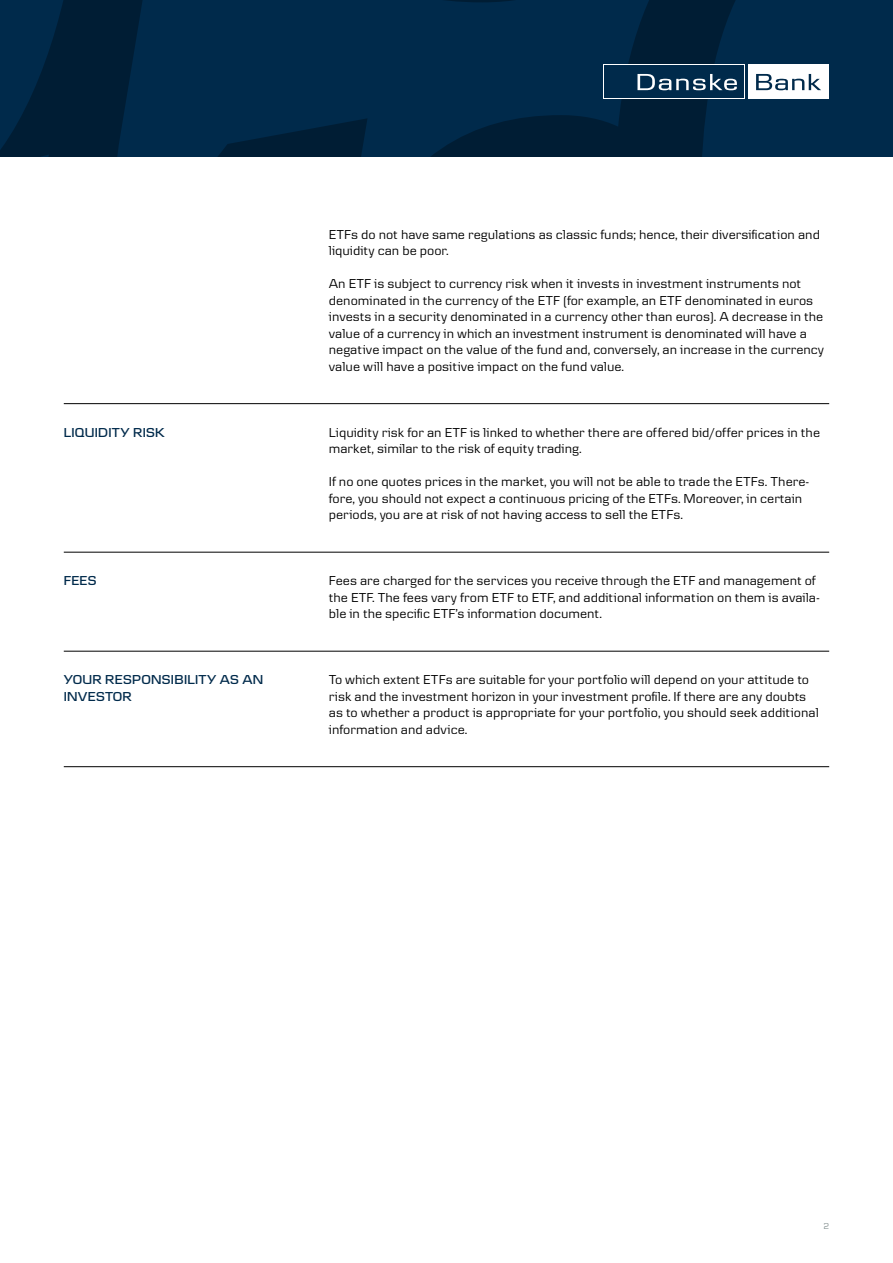
<style>
.page{position:relative;width:893px;height:1263px;background:#fff}
.page>*{position:absolute;margin:0;border:0;box-sizing:border-box;transform-origin:0 0}
.DB_Newsletter_Bodyco{font:13.5px/16.5px "Danske Text";color:#000}
.DB_Newsletter_Subhea{font:600 13.5px/16.5px "Danske Headline";letter-spacing:.02em;color:#002a4b}
.DB_A5_Pagina_White_R{font:9px "Danske Text";color:#869292}
</style>
<div class="page">
<svg style="left:0;top:0;width:893px;height:156px;background:#002645"></svg>
<div style="left:748px;top:64px;width:81px;height:34px;background:#fff"></div>
<svg style="left:603px;top:64px;width:142px;height:34px"></svg>
<div style="left:604px;top:65px;width:140px;height:32px;background:#002a4b"></div>
<svg style="left:637px;top:74px;width:100px;height:16px"></svg>
<svg style="left:756px;top:74px;width:65px;height:16px"></svg>
<hr style="left:64px;top:403px;width:765px;height:1px;background:#000">
<hr style="left:64px;top:552px;width:765px;height:1px;background:#000">
<hr style="left:64px;top:651px;width:765px;height:1px;background:#000">
<hr style="left:64px;top:766px;width:765px;height:1px;background:#000">
<p class="DB_Newsletter_Bodyco" style="left:329px;top:226px;width:493px">ETFs do not have same regulations as classic funds; hence, their diversification and liquidity can be poor.</p>
<p class="DB_Newsletter_Bodyco" style="left:329px;top:275px;width:497px">An ETF is subject to currency risk when it invests in investment instruments not denominated in the currency of the ETF (for example, an ETF denominated in euros invests in a security denominated in a currency other than euros). A decrease in the value of a currency in which an investment instrument is denominated will have a negative impact on the value of the fund and, conversely, an increase in the currency value will have a positive impact on the fund value.</p>
<p class="DB_Newsletter_Subhea" style="left:64px;top:424px;width:103px">LIQUIDITY RISK</p>
<p class="DB_Newsletter_Bodyco" style="left:329px;top:424px;width:493px">Liquidity risk for an ETF is linked to whether there are offered bid/offer prices in the market, similar to the risk of equity trading.</p>
<p class="DB_Newsletter_Bodyco" style="left:329px;top:473px;width:482px">If no one quotes prices in the market, you will not be able to trade the ETFs. There&shy;fore, you should not expect a continuous pricing of the ETFs. Moreover, in certain periods, you are at risk of not having access to sell the ETFs.</p>
<p class="DB_Newsletter_Subhea" style="left:64px;top:572px;width:34px">FEES</p>
<p class="DB_Newsletter_Bodyco" style="left:329px;top:572px;width:493px">Fees are charged for the services you receive through the ETF and management of the ETF. The fees vary from ETF to ETF, and additional information on them is availa&shy;ble in the specific ETF’s information document.</p>
<p class="DB_Newsletter_Subhea" style="left:64px;top:671px;width:201px">YOUR RESPONSIBILITY AS AN<br>INVESTOR</p>
<p class="DB_Newsletter_Bodyco" style="left:329px;top:671px;width:492px">To which extent ETFs are suitable for your portfolio will depend on your attitude to risk and the investment horizon in your investment profile. If there are any doubts as to whether a product is appropriate for your portfolio, you should seek additional information and advice.</p>
<p class="DB_A5_Pagina_White_R" style="left:823px;top:1221px;width:7px">2</p>
</div>
